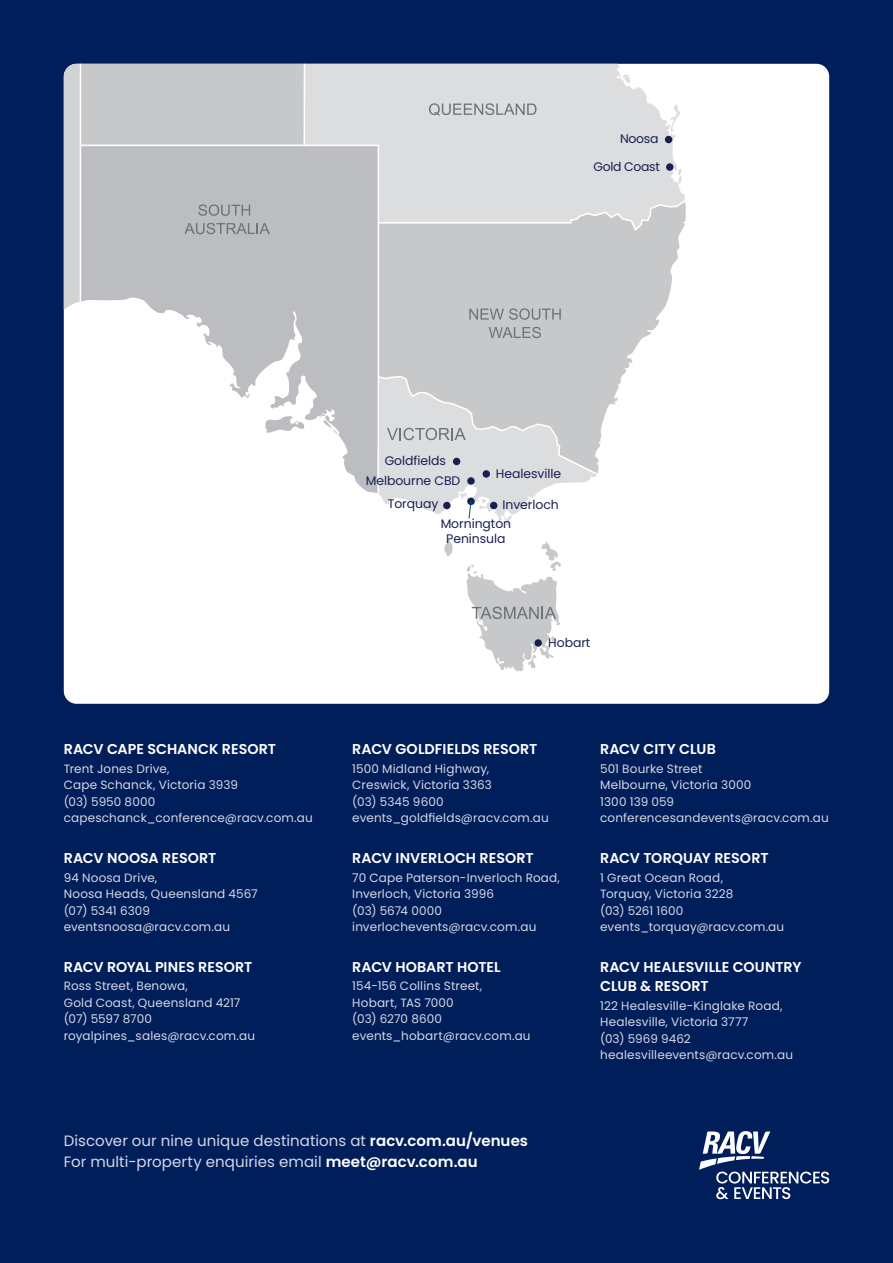
<style>
.page{position:relative;width:893px;height:1263px;background:#001e59}
.page>*{position:absolute;margin:0;border:0;box-sizing:border-box;transform-origin:0 0}
.body_copy{font:15px "Poppins";letter-spacing:.005em;color:#d5d8e6}
.Backpage_resort_name{font:600 14.25px/19.5px "Poppins";color:#fff}
.t1{font:12.45px/19px "Poppins";letter-spacing:-.005em;color:#191f53}
.t2{font:12.45px "Poppins";letter-spacing:-.025em;color:#191f53}
.body_8_5pt{font:12px/16.5px "Poppins";letter-spacing:.015em;color:#d5d8e6}
.s1{font-weight:600;color:#fff}
</style>
<div class="page">
<div style="left:64px;top:64px;width:765px;height:640px;background:#fff;border-radius:13px"></div>
<svg style="left:306px;top:64px;width:379px;height:136px;background:#dedfe1"></svg>
<svg style="left:429px;top:103px;width:107px;height:13px"></svg>
<svg style="left:379px;top:203px;width:307px;height:268px;fill:#c7c8ca"></svg>
<svg style="left:469px;top:308px;width:92px;height:12px"></svg>
<svg style="left:489px;top:327px;width:52px;height:11px"></svg>
<svg style="left:265px;top:145px;width:114px;height:349px;fill:#bcbdc0"></svg>
<svg style="left:378px;top:200px;width:307px;height:31px;background:#d7d7d9"></svg>
<svg style="left:64px;top:64px;width:242px;height:338px"></svg>
<svg style="left:444px;top:540px;width:117px;height:132px"></svg>
<div style="left:665px;top:136px;width:7px;height:7px;background:#191f53;border-radius:50%"></div>
<div style="left:666px;top:163px;width:7px;height:8px;background:#191f53;border-radius:50%"></div>
<div style="left:534px;top:639px;width:8px;height:8px;background:#191f53;border-radius:50%"></div>
<svg style="left:378px;top:376px;width:220px;height:150px"></svg>
<svg style="left:699px;top:1131px;width:130px;height:68px"></svg>
<p class="t1" style="left:620px;top:129px;width:40px">Noosa</p>
<p class="t2" style="left:593px;top:159px;width:68px">Gold Coast</p>
<p class="t1" style="left:385px;top:451px;width:63px">Goldfields</p>
<p class="t1" style="left:496px;top:464px;width:67px">Healesville</p>
<p class="t1" style="left:441px;top:495px;width:120px;text-indent:62px">Inverloch<br>Mornington</p>
<p class="t1" style="left:446px;top:529px;width:61px">Peninsula</p>
<p class="t1" style="left:366px;top:471px;width:96px">Melbourne CBD</p>
<p class="t1" style="left:388px;top:494px;width:52px">Torquay</p>
<p class="t1" style="left:548px;top:633px;width:44px">Hobart</p>
<p class="Backpage_resort_name" style="left:64px;top:739px;width:214px">RACV CAPE SCHANCK RESORT</p>
<p class="body_8_5pt" style="left:64px;top:760px;width:176px">Trent Jones Drive,<br>Cape Schanck, Victoria 3939 (03) 5950 8000</p>
<p class="body_8_5pt" style="left:64px;top:810px;width:250px">capeschanck_conference@racv.com.au</p>
<p class="Backpage_resort_name" style="left:64px;top:848px;width:154px">RACV NOOSA RESORT</p>
<p class="body_8_5pt" style="left:64px;top:869px;width:95px">94 Noosa Drive,</p>
<p class="body_8_5pt" style="left:64px;top:886px;width:195px">Noosa Heads, Queensland 4567 (07) 5341 6309</p>
<p class="body_8_5pt" style="left:64px;top:919px;width:168px">eventsnoosa@racv.com.au</p>
<p class="Backpage_resort_name" style="left:64px;top:957px;width:190px">RACV ROYAL PINES RESORT</p>
<p class="body_8_5pt" style="left:64px;top:978px;width:126px">Ross Street, Benowa,</p>
<p class="body_8_5pt" style="left:64px;top:994px;width:178px">Gold Coast, Queensland 4217 (07) 5597 8700</p>
<p class="body_8_5pt" style="left:64px;top:1027px;width:193px">royalpines_sales@racv.com.au</p>
<p class="Backpage_resort_name" style="left:352px;top:739px;width:187px">RACV GOLDFIELDS RESORT</p>
<p class="body_8_5pt" style="left:352px;top:760px;width:138px">1500 Midland Highway,</p>
<p class="body_8_5pt" style="left:352px;top:777px;width:141px">Creswick, Victoria 3363 (03) 5345 9600</p>
<p class="body_8_5pt" style="left:352px;top:810px;width:198px">events_goldfields@racv.com.au</p>
<p class="Backpage_resort_name" style="left:352px;top:848px;width:183px">RACV INVERLOCH RESORT</p>
<p class="body_8_5pt" style="left:352px;top:869px;width:209px">70 Cape Paterson-Inverloch Road,</p>
<p class="body_8_5pt" style="left:352px;top:886px;width:143px">Inverloch, Victoria 3996 (03) 5674 0000</p>
<p class="body_8_5pt" style="left:352px;top:919px;width:186px">inverlochevents@racv.com.au</p>
<p class="Backpage_resort_name" style="left:352px;top:957px;width:150px">RACV HOBART HOTEL</p>
<p class="body_8_5pt" style="left:352px;top:978px;width:132px">154-156 Collins Street,<br>Hobart, TAS 7000<br>(03) 6270 8600</p>
<p class="body_8_5pt" style="left:352px;top:1027px;width:180px">events_hobart@racv.com.au</p>
<p class="body_copy" style="left:64px;top:1132px;width:466px">Discover our nine unique destinations at <span class="s1">racv.com.au/venues</span></p>
<p class="body_copy" style="left:64px;top:1153px;width:415px">For multi-property enquiries email <span class="s1">meet@racv.com.au</span></p>
<p class="Backpage_resort_name" style="left:600px;top:739px;width:117px">RACV CITY CLUB</p>
<p class="body_8_5pt" style="left:600px;top:760px;width:104px">501 Bourke Street</p>
<p class="body_8_5pt" style="left:600px;top:777px;width:153px">Melbourne, Victoria 3000<br>1300 139 059</p>
<p class="body_8_5pt" style="left:600px;top:810px;width:230px">conferencesandevents@racv.com.au</p>
<p class="Backpage_resort_name" style="left:600px;top:848px;width:170px">RACV TORQUAY RESORT</p>
<p class="body_8_5pt" style="left:600px;top:869px;width:124px">1 Great Ocean Road,</p>
<p class="body_8_5pt" style="left:600px;top:886px;width:135px">Torquay, Victoria 3228 (03) 5261 1600</p>
<p class="body_8_5pt" style="left:600px;top:919px;width:186px">events_torquay@racv.com.au</p>
<p class="Backpage_resort_name" style="left:600px;top:957px;width:203px">RACV HEALESVILLE COUNTRY<br>CLUB &amp; RESORT</p>
<p class="body_8_5pt" style="left:600px;top:997px;width:184px">122 Healesville-Kinglake Road,</p>
<p class="body_8_5pt" style="left:600px;top:1014px;width:150px">Healesville, Victoria 3777 (03) 5969 9462</p>
<p class="body_8_5pt" style="left:600px;top:1047px;width:194px">healesvilleevents@racv.com.au</p>
</div>
